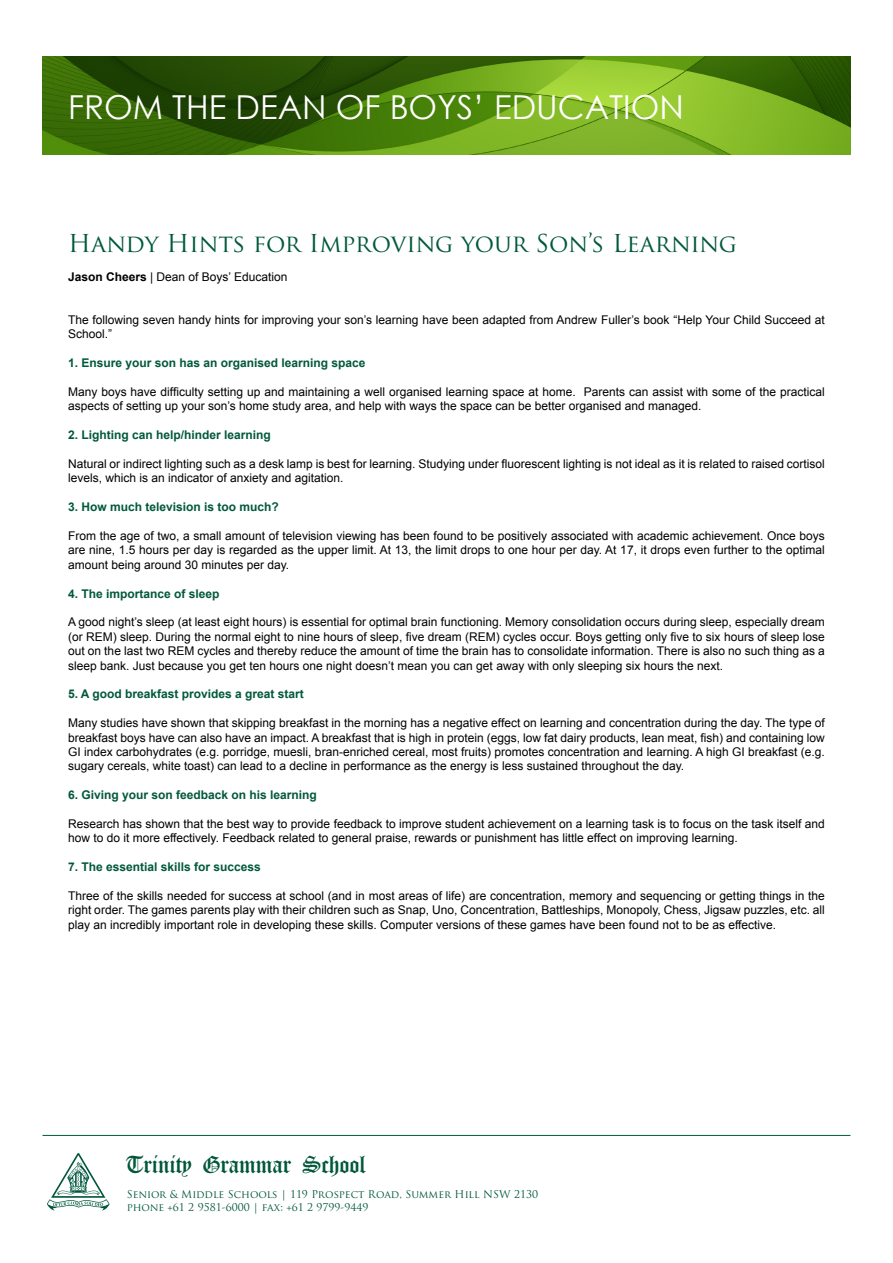
<style>
.page{position:relative;width:893px;height:1263px;background:#fff}
.page>*{position:absolute;margin:0;border:0;box-sizing:border-box;transform-origin:0 0}
.t1{font:33px "Century Gothic";color:#fff}
.t2{font:25.5px "Old English WP";color:#00573c}
.t3{font:24px "Trajan Pro";color:#00583d}
.t4{font:12px/14.4px "Arial";color:#000}
.t5{font:700 12px "Arial";color:#00583d}
.t6{font:10.5px/12.6px "Trajan Pro";color:#00573c}
.s1{font-weight:700}
</style>
<div class="page">
<img style="left:43px;top:57px;width:807px;height:97px">
<svg style="left:47px;top:1153px;width:63px;height:58px"></svg>
<hr style="left:43px;top:1135px;width:807px;height:1px;background:#00583d">
<h1 class="t1" style="left:68px;top:84px;width:617px">FROM THE DEAN OF BOYS’ EDUCATION</h1>
<h3 class="t3" style="left:68px;top:228px;width:671px">Handy Hints for Improving your Son’s Learning</h3>
<p class="t4" style="left:68px;top:269px;width:221px"><span class="s1">Jason Cheers</span> | Dean of Boys’ Education</p>
<p class="t4" style="left:68px;top:313px;width:758px">The following seven handy hints for improving your son’s learning have been adapted from Andrew Fuller’s book “Help Your Child Succeed at<br>School.”</p>
<p class="t5" style="left:68px;top:355px;width:299px">1. Ensure your son has an organised learning space</p>
<p class="t4" style="left:68px;top:385px;width:758px">Many boys have difficulty setting up and maintaining a well organised learning space at home. Parents can assist with some of the practical aspects of setting up your son’s home study area, and help with ways the space can be better organised and managed.</p>
<p class="t5" style="left:68px;top:427px;width:204px">2. Lighting can help/hinder learning</p>
<p class="t4" style="left:68px;top:457px;width:758px">Natural or indirect lighting such as a desk lamp is best for learning. Studying under fluorescent lighting is not ideal as it is related to raised cortisol levels, which is an indicator of anxiety and agitation.</p>
<p class="t5" style="left:68px;top:499px;width:212px">3. How much television is too much?</p>
<p class="t4" style="left:68px;top:529px;width:758px;text-align:justify">From the age of two, a small amount of television viewing has been found to be positively associated with academic achievement. Once boys are nine, 1.5 hours per day is regarded as the upper limit. At 13, the limit drops to one hour per day. At 17, it drops even further to the optimal amount being around 30 minutes per day.</p>
<p class="t5" style="left:68px;top:585px;width:153px">4. The importance of sleep</p>
<p class="t4" style="left:68px;top:615px;width:758px;text-align:justify">A good night’s sleep (at least eight hours) is essential for optimal brain functioning. Memory consolidation occurs during sleep, especially dream (or REM) sleep. During the normal eight to nine hours of sleep, five dream (REM) cycles occur. Boys getting only five to six hours of sleep lose out on the last two REM cycles and thereby reduce the amount of time the brain has to consolidate information. There is also no such thing as a sleep bank. Just because you get ten hours one night doesn’t mean you can get away with only sleeping six hours the next.</p>
<p class="t5" style="left:68px;top:686px;width:237px">5. A good breakfast provides a great start</p>
<p class="t4" style="left:68px;top:716px;width:758px;text-align:justify">Many studies have shown that skipping breakfast in the morning has a negative effect on learning and concentration during the day. The type of breakfast boys have can also have an impact. A breakfast that is high in protein (eggs, low fat dairy products, lean meat, fish) and containing low GI index carbohydrates (e.g. porridge, muesli, bran-enriched cereal, most fruits) promotes concentration and learning. A high GI breakfast (e.g. sugary cereals, white toast) can lead to a decline in performance as the energy is less sustained throughout the day.</p>
<p class="t5" style="left:68px;top:787px;width:250px">6. Giving your son feedback on his learning</p>
<p class="t4" style="left:68px;top:817px;width:758px">Research has shown that the best way to provide feedback to improve student achievement on a learning task is to focus on the task itself and how to do it more effectively. Feedback related to general praise, rewards or punishment has little effect on improving learning.</p>
<p class="t5" style="left:68px;top:859px;width:194px">7. The essential skills for success</p>
<p class="t4" style="left:68px;top:889px;width:758px;text-align:justify">Three of the skills needed for success at school (and in most areas of life) are concentration, memory and sequencing or getting things in the right order. The games parents play with their children such as Snap, Uno, Concentration, Battleships, Monopoly, Chess, Jigsaw puzzles, etc. all play an incredibly important role in developing these skills. Computer versions of these games have been found not to be as effective.</p>
<h2 class="t2" style="left:127px;top:1150px;width:240px">Trinity Grammar School</h2>
<p class="t6" style="left:127px;top:1188px;width:413px">Senior &amp; Middle Schools | 119 Prospect Road, Summer Hill NSW 2130 phone +61 2 9581-6000 | fax: +61 2 9799-9449</p>
</div>
